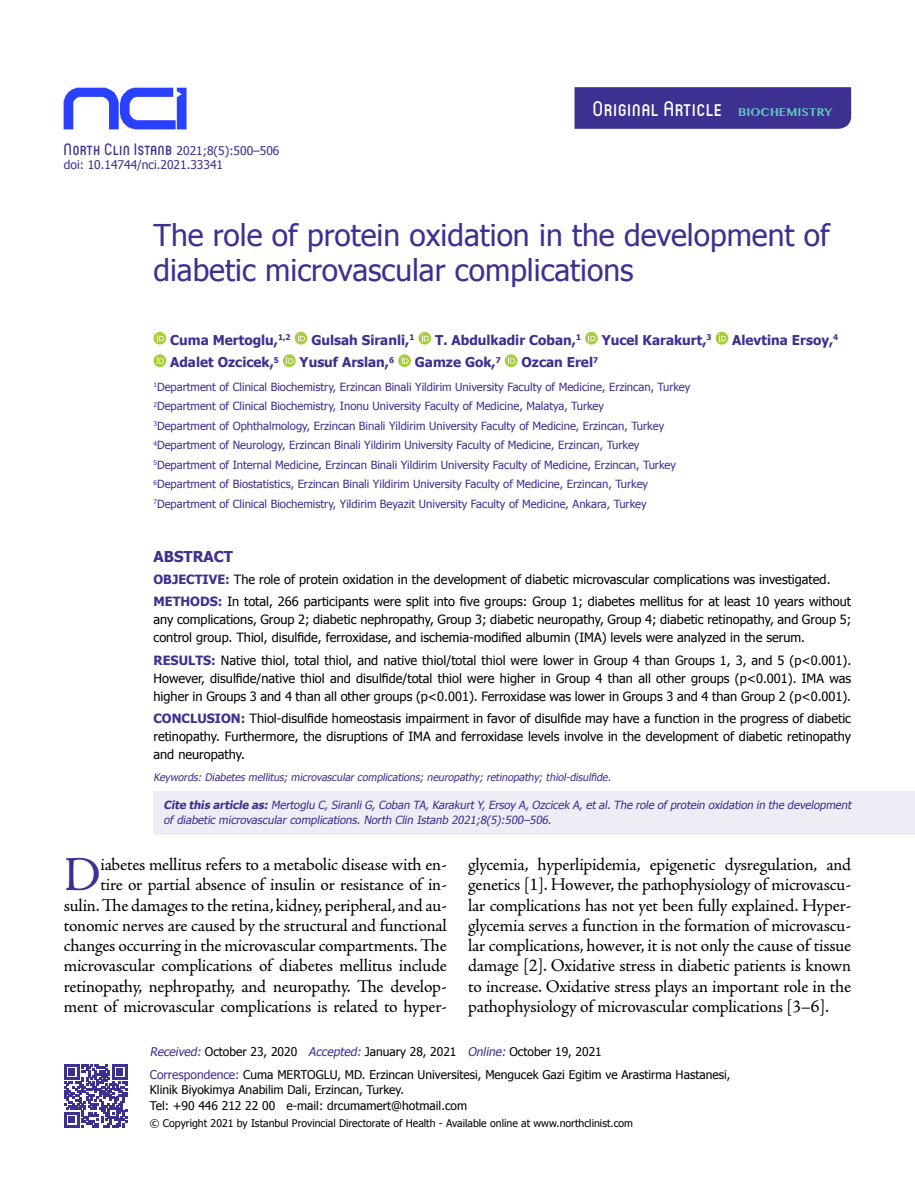
<style>
.page{position:relative;width:915px;height:1191px;background:#fff}
.page>*{position:absolute;margin:0;border:0;box-sizing:border-box;transform-origin:0 0}
.t1{font:48.9px "Adobe Jenson Pro";color:#3c3091}
.t2{font:30px/34.5px "Tahoma";color:#3c3091}
.t3{font:500 21px "Circula";letter-spacing:.055em;color:#fff}
.t4{font:18px/20.2px "Adobe Jenson Pro";letter-spacing:-.015em;color:#000;text-align:right}
.t5{font:700 15px "Tahoma";color:#3c3091}
.t6{font:700 13.5px "Tahoma";color:#3c3091}
.t7{font:12.75px/18px "Tahoma";color:#000}
.t8{font:12px/23px "Tahoma";color:#000}
.t9{font:12px/14.4px "Tahoma";color:#3c3091}
.t10{font:11.25px/19.5px "Tahoma";color:#3c3091}
.t11{font:italic 11.25px/15px "Tahoma";color:#3c3091}
.t12{font:italic 10.5px "Tahoma";color:#3c3091}
.t13{font:10.5px "Tahoma";color:#000}
.s1{font-family:"Circula";font-weight:500;font-size:16.5px}
.s2{font-family:"Tamil MN";font-weight:700;font-size:11.25px;color:#62c6c1}
.s3{font-weight:700;color:#3c3091}
.s4{font-weight:700}
.s5{font-style:italic;color:#3c3091}
.s6{color:#3c3091}
</style>
<div class="page">
<svg style="left:153px;top:332px;width:13px;height:12px"></svg>
<svg style="left:157px;top:334px;width:7px;height:7px"></svg>
<svg style="left:294px;top:332px;width:13px;height:12px"></svg>
<svg style="left:298px;top:334px;width:7px;height:7px"></svg>
<svg style="left:418px;top:332px;width:13px;height:12px"></svg>
<svg style="left:421px;top:334px;width:7px;height:7px"></svg>
<svg style="left:585px;top:332px;width:12px;height:12px"></svg>
<svg style="left:588px;top:334px;width:7px;height:7px"></svg>
<svg style="left:715px;top:332px;width:13px;height:12px"></svg>
<svg style="left:718px;top:334px;width:7px;height:7px"></svg>
<svg style="left:153px;top:354px;width:13px;height:13px"></svg>
<svg style="left:157px;top:357px;width:7px;height:7px"></svg>
<svg style="left:283px;top:354px;width:12px;height:13px"></svg>
<svg style="left:286px;top:357px;width:7px;height:7px"></svg>
<svg style="left:398px;top:354px;width:13px;height:13px"></svg>
<svg style="left:401px;top:357px;width:7px;height:7px"></svg>
<svg style="left:504px;top:354px;width:13px;height:13px"></svg>
<svg style="left:508px;top:357px;width:7px;height:7px"></svg>
<img style="left:63px;top:87px;width:124px;height:42px">
<div style="left:574px;top:87px;width:276px;height:42px;background:#3c3091"></div>
<svg style="left:64px;top:1064px;width:63px;height:63px"></svg>
<div style="left:153px;top:791px;width:761px;height:43px;background:#eeedf5"></div>
<p class="t9" style="left:64px;top:143px;width:217px"><span class="s1">North Clin Istanb</span> 2021;8(5):500–506 doi: 10.14744/nci.2021.33341</p>
<h3 class="t3" style="left:592px;top:96px;width:241px">Orıgınal Article <span class="s2">BIOCHEMISTRY</span></h3>
<h2 class="t2" style="left:153px;top:217px;width:677px">The role of protein oxidation in the development of diabetic microvascular complications</h2>
<p class="t6" style="left:170px;top:330px;width:122px">Cuma Mertoglu,<sup>1,2</sup></p>
<p class="t6" style="left:311px;top:330px;width:104px">Gulsah Siranli,<sup>1</sup></p>
<p class="t6" style="left:435px;top:330px;width:147px">T. Abdulkadir Coban,<sup>1</sup></p>
<p class="t6" style="left:601px;top:330px;width:111px">Yucel Karakurt,<sup>3</sup></p>
<p class="t6" style="left:732px;top:330px;width:107px">Alevtina Ersoy,<sup>4</sup></p>
<p class="t6" style="left:170px;top:353px;width:110px">Adalet Ozcicek,<sup>5</sup></p>
<p class="t6" style="left:299px;top:353px;width:96px">Yusuf Arslan,<sup>6</sup></p>
<p class="t6" style="left:415px;top:353px;width:87px">Gamze Gok,<sup>7</sup></p>
<p class="t6" style="left:521px;top:353px;width:78px">Ozcan Erel<sup>7</sup></p>
<p class="t10" style="left:153px;top:376px;width:538px"><sup>1</sup>Department of Clinical Biochemistry, Erzincan Binali Yildirim University Faculty of Medicine, Erzincan, Turkey <sup>2</sup>Department of Clinical Biochemistry, Inonu University Faculty of Medicine, Malatya, Turkey<br><sup>3</sup>Department of Ophthalmology, Erzincan Binali Yildirim University Faculty of Medicine, Erzincan, Turkey <sup>4</sup>Department of Neurology, Erzincan Binali Yildirim University Faculty of Medicine, Erzincan, Turkey <sup>5</sup>Department of Internal Medicine, Erzincan Binali Yildirim University Faculty of Medicine, Erzincan, Turkey <sup>6</sup>Department of Biostatistics, Erzincan Binali Yildirim University Faculty of Medicine, Erzincan, Turkey <sup>7</sup>Department of Clinical Biochemistry, Yildirim Beyazit University Faculty of Medicine, Ankara, Turkey</p>
<p class="t5" style="left:153px;top:546px;width:81px">ABSTRACT</p>
<p class="t7" style="left:153px;top:568px;width:699px;line-height:22.2px"><span class="s3">OBJECTIVE:</span> The role of protein oxidation in the development of diabetic microvascular complications was investigated.<br><span class="s3">METHODS:</span> In total, 266 participants were split into five groups: Group 1; diabetes mellitus for at least 10 years without</p>
<p class="t7" style="left:153px;top:610px;width:699px">any complications, Group 2; diabetic nephropathy, Group 3; diabetic neuropathy, Group 4; diabetic retinopathy, and Group 5; control group. Thiol, disulfide, ferroxidase, and ischemia-modified albumin (IMA) levels were analyzed in the serum.</p>
<p class="t7" style="left:153px;top:650px;width:699px;text-align:justify"><span class="s3">RESULTS:</span> Native thiol, total thiol, and native thiol/total thiol were lower in Group 4 than Groups 1, 3, and 5 (p&lt;0.001).<br>However, disulfide/native thiol and disulfide/total thiol were higher in Group 4 than all other groups (p&lt;0.001). IMA was higher in Groups 3 and 4 than all other groups (p&lt;0.001). Ferroxidase was lower in Groups 3 and 4 than Group 2 (p&lt;0.001).</p>
<p class="t7" style="left:153px;top:709px;width:699px;text-align:justify"><span class="s3">CONCLUSION:</span> Thiol-disulfide homeostasis impairment in favor of disulfide may have a function in the progress of diabetic retinopathy. Furthermore, the disruptions of IMA and ferroxidase levels involve in the development of diabetic retinopathy and neuropathy.</p>
<p class="t12" style="left:153px;top:770px;width:461px">Keywords: Diabetes mellitus; microvascular complications; neuropathy; retinopathy; thiol-disulfide.</p>
<p class="t11" style="left:163px;top:797px;width:691px"><span class="s4">Cite this article as:</span>Mertoglu C,SiranliG,Coban TA,KarakurtY,Ersoy A,Ozcicek A,etal.The role ofprotein oxidation in the development of diabetic microvascular complications. North Clin Istanb 2021;8(5):500–506.</p>
<p class="t4" style="left:64px;top:854px;width:384px">iabetes mellitus refers to a metabolic disease with en-<br>tire or partial absence of insulin or resistance of in&shy;sulin. The damages to the retina, kidney, peripheral, and au&shy;tonomic nerves are caused by the structural and functional changes occurring in the microvascular compartments. The microvascular complications of diabetes mellitus include retinopathy, nephropathy, and neuropathy. The develop&shy;ment of microvascular complications is related to hyper-</p>
<p class="t4" style="left:468px;top:854px;width:384px;text-align:justify">glycemia, hyperlipidemia, epigenetic dysregulation, and genetics [1]. However, the pathophysiology of microvascu&shy;lar complications has not yet been fully explained. Hyper&shy;glycemia serves a function in the formation of microvascu&shy;lar complications, however, it is not only the cause of tissue damage [2]. Oxidative stress in diabetic patients is known to increase. Oxidative stress plays an important role in the pathophysiology of microvascular complications [3–6].</p>
<h1 class="t1" style="left:64px;top:847px;width:39px">D</h1>
<p class="t8" style="left:150px;top:1040px;width:582px"><span class="s5">Received:</span> October 23, 2020 <span class="s5">Accepted:</span> January 28, 2021 <span class="s5">Online:</span> October 19, 2021<br><span class="s6">Correspondence:</span> Cuma MERTOGLU, MD. Erzincan Universitesi, Mengucek Gazi Egitim ve Arastirma Hastanesi,</p>
<p class="t8" style="left:150px;top:1080px;width:318px;line-height:16.5px">Klinik Biyokimya Anabilim Dali, Erzincan, Turkey.<br>Tel: +90 446 212 22 00 e-mail: drcumamert@hotmail.com</p>
<p class="t13" style="left:150px;top:1116px;width:484px">© Copyright 2021 by Istanbul Provincial Directorate of Health - Available online at www.northclinist.com</p>
</div>
